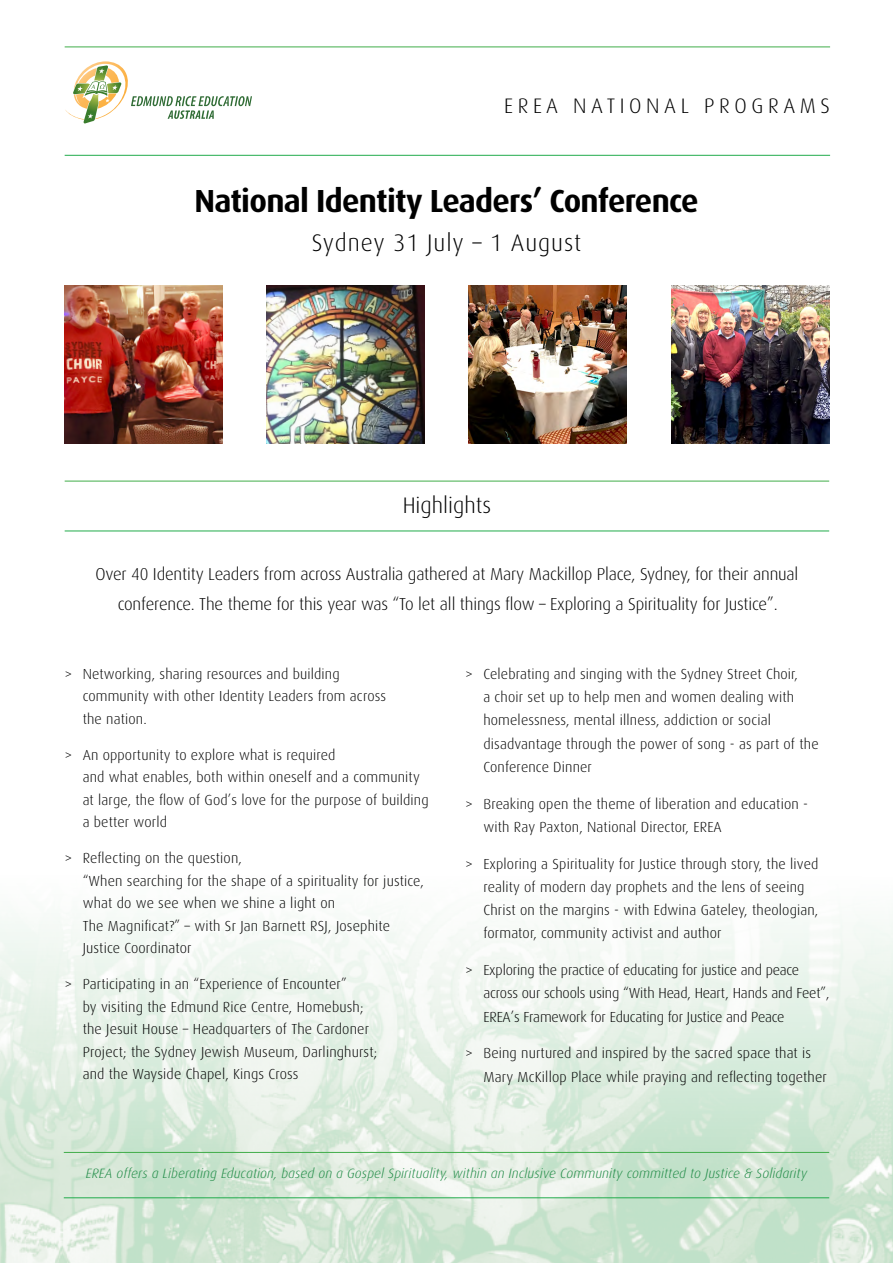
<style>
.page{position:relative;width:893px;height:1263px;background:#fff}
.page>*{position:absolute;margin:0;border:0;box-sizing:border-box;transform-origin:0 0}
.t1{font:700 31.95px "Dax";letter-spacing:-.02em;color:#000}
.t2{font:300 24px "Dax";letter-spacing:.04em;color:#000}
.t3{font:300 22.5px "Dax";color:#000}
.t4{font:300 21px "Dax";letter-spacing:.22em;color:#000}
.t5{font:300 17.25px/30px "Dax";letter-spacing:-.01em;color:#000;text-align:center}
.t6{font:300 14.55px/22.5px "Dax";letter-spacing:.01em;color:#000}
.t7{font:300 14.55px/23.2px "Dax";letter-spacing:-.01em;color:#000}
.t8{font:italic 300 13.5px "Dax";letter-spacing:.01em;color:#1c8943}
</style>
<div class="page">
<img style="left:0;top:921px;width:893px;height:342px">
<hr style="left:65px;top:47px;width:765px;height:1px;background:#41ad49">
<hr style="left:65px;top:155px;width:765px;height:1px;background:#21ab4b">
<svg style="left:65px;top:61px;width:187px;height:62px"></svg>
<hr style="left:65px;top:481px;width:764px;height:1px;background:#41ad49">
<hr style="left:65px;top:531px;width:764px;height:1px;background:#21ab4b">
<hr style="left:64px;top:1152px;width:765px;height:1px;background:#41ad49">
<hr style="left:64px;top:1197px;width:765px;height:1px;background:#21ab4b">
<img style="left:65px;top:285px;width:157px;height:158px">
<img style="left:267px;top:285px;width:158px;height:158px">
<img style="left:469px;top:285px;width:157px;height:158px">
<img style="left:671px;top:285px;width:158px;height:158px">
<h3 class="t4" style="left:504px;top:94px;width:327px">EREA NATIONAL PROGRAMS</h3>
<h1 class="t1" style="left:194px;top:183px;width:506px">National Identity Leaders’ Conference</h1>
<h2 class="t2" style="left:312px;top:229px;width:271px">Sydney 31 July – 1 August</h2>
<h3 class="t3" style="left:403px;top:493px;width:90px">Highlights</h3>
<p class="t5" style="left:95px;top:559px;width:704px">Over 40 Identity Leaders from across Australia gathered at Mary Mackillop Place, Sydney, for their annual conference. The theme for this year was “To let all things flow – Exploring a Spirituality for Justice”.</p>
<p class="t6" style="left:83px;top:663px;width:305px;text-indent:-18px">&gt; Networking, sharing resources and building community with other Identity Leaders from across the nation.</p>
<p class="t6" style="left:83px;top:744px;width:348px;text-indent:-18px">&gt; An opportunity to explore what is required<br>and what enables, both within oneself and a community at large, the flow of God’s love for the purpose of building a better world</p>
<p class="t6" style="left:83px;top:847px;width:343px;text-indent:-18px">&gt; Reflecting on the question,<br>“When searching for the shape of a spirituality for justice, what do we see when we shine a light on<br>The Magnificat?” – with Sr Jan Barnett RSJ, Josephite Justice Coordinator</p>
<p class="t6" style="left:83px;top:973px;width:296px;text-indent:-18px">&gt; Participating in an “Experience of Encounter”<br>by visiting the Edmund Rice Centre, Homebush; the Jesuit House – Headquarters of The Cardoner Project; the Sydney Jewish Museum, Darlinghurst; and the Wayside Chapel, Kings Cross</p>
<p class="t6" style="left:483px;top:662px;width:337px;line-height:23.2px;text-indent:-18px">&gt; Celebrating and singing with the Sydney Street Choir,<br>a choir set up to help men and women dealing with homelessness, mental illness, addiction or social disadvantage through the power of song - as part of the Conference Dinner</p>
<p class="t6" style="left:483px;top:792px;width:326px;line-height:23.2px;text-indent:-18px">&gt; Breaking open the theme of liberation and education - with Ray Paxton, National Director, EREA</p>
<p class="t6" style="left:483px;top:852px;width:337px;line-height:23.2px;text-indent:-18px">&gt; Exploring a Spirituality for Justice through story, the lived reality of modern day prophets and the lens of seeing Christ on the margins - with Edwina Gateley, theologian, formator, community activist and author</p>
<p class="t7" style="left:483px;top:958px;width:348px;text-indent:-18px">&gt; Exploring the practice of educating for justice and peace across our schools using “With Head, Heart, Hands and Feet”,<br>EREA’s Framework for Educating for Justice and Peace</p>
<p class="t6" style="left:483px;top:1042px;width:345px;line-height:23.2px;text-indent:-18px">&gt; Being nurtured and inspired by the sacred space that is<br>Mary McKillop Place while praying and reflecting together</p>
<p class="t8" style="left:86px;top:1166px;width:723px">EREA offers a Liberating Education, based on a Gospel Spirituality, within an Inclusive Community committed to Justice &amp; Solidarity</p>
</div>
